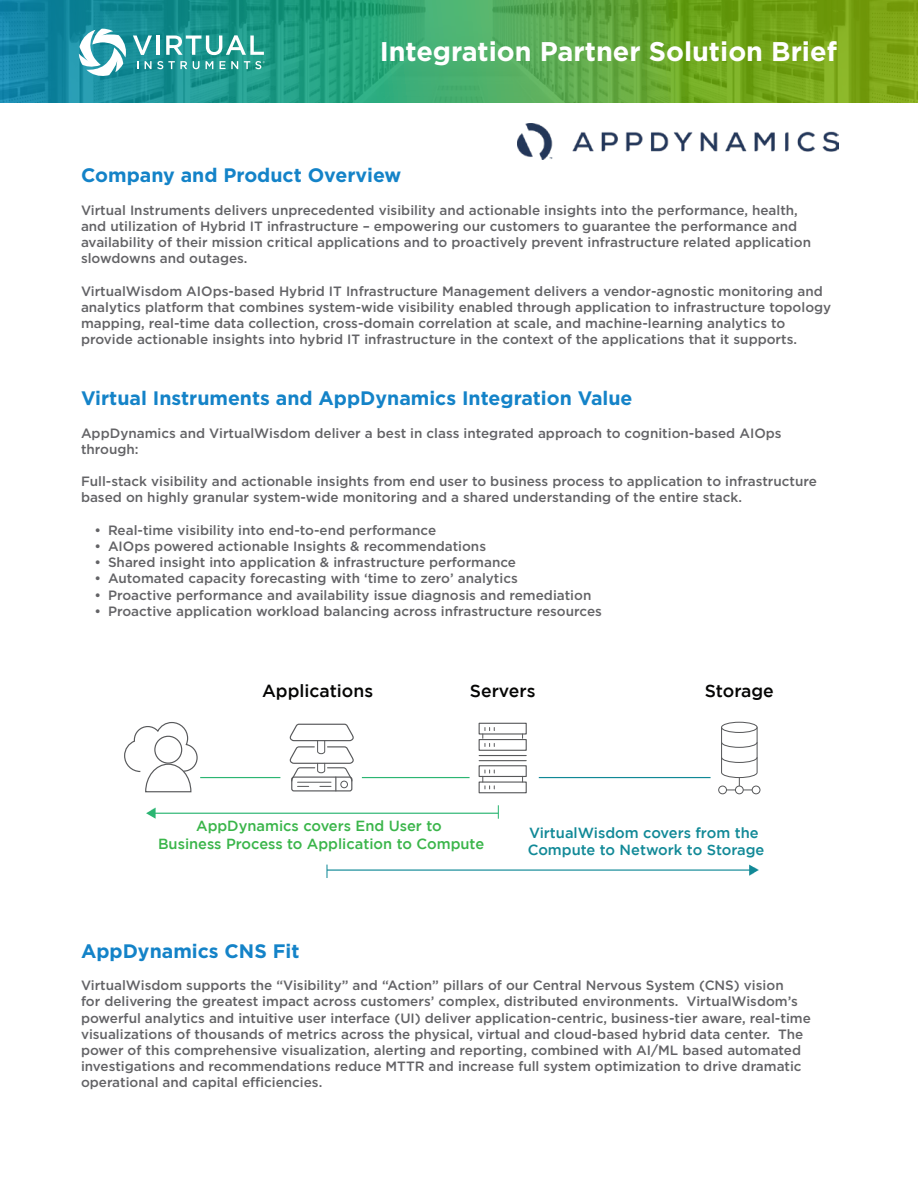
<style>
.page{position:relative;width:918px;height:1188px;background:#fff}
.page>*{position:absolute;margin:0;border:0;box-sizing:border-box;transform-origin:0 0}
.t1{font:700 27px "Gotham";color:#fff}
.Document_Type{font:700 19.5px "Gotham";color:#1483c8}
.t2{font:500 17.55px "Gotham";color:#050504}
.t3{font:500 14.7px/17.5px "Gotham";color:#3ab54a;text-align:center}
.t4{font:500 14.7px/17.5px "Gotham";color:#118997}
.Document_Type-2{font:500 13.5px/16.2px "Gotham";color:#636366}
</style>
<div class="page">
<svg style="left:0;top:0;width:918px;height:103px;background:#48a05b"></svg>
<svg style="left:133px;top:36px;width:19px;height:19px"></svg>
<hr style="left:157px;top:36px;width:3px;height:19px;background:#fff">
<svg style="left:166px;top:35px;width:98px;height:20px"></svg>
<svg style="left:145px;top:61px;width:42px;height:8px"></svg>
<svg style="left:193px;top:61px;width:6px;height:8px"></svg>
<svg style="left:206px;top:61px;width:7px;height:8px"></svg>
<svg style="left:220px;top:61px;width:18px;height:8px"></svg>
<svg style="left:244px;top:61px;width:21px;height:8px"></svg>
<svg style="left:79px;top:29px;width:47px;height:48px"></svg>
<img style="left:518px;top:124px;width:321px;height:35px">
<svg style="left:289px;top:723px;width:65px;height:68px"></svg>
<div style="left:479px;top:723px;width:48px;height:12px;border:1px solid #57585a"></div>
<div style="left:479px;top:739px;width:48px;height:12px;border:1px solid #57585a"></div>
<hr style="left:479px;top:755px;width:47px;height:1px;background:#57585a">
<hr style="left:479px;top:760px;width:47px;height:1px;background:#57585a">
<div style="left:479px;top:765px;width:48px;height:12px;border:1px solid #57585a"></div>
<div style="left:479px;top:781px;width:48px;height:12px;border:1px solid #57585a"></div>
<svg style="left:482px;top:770px;width:13px;height:19px"></svg>
<svg style="left:482px;top:728px;width:13px;height:19px"></svg>
<div style="left:735px;top:786px;width:9px;height:8px;border:1px solid #57585a;border-radius:50%"></div>
<div style="left:718px;top:786px;width:9px;height:8px;border:1px solid #57585a;border-radius:50%"></div>
<div style="left:752px;top:786px;width:8px;height:8px;border:1px solid #57585a;border-radius:50%"></div>
<div style="left:721px;top:722px;width:37px;height:11px;border:1px solid #57585a;border-radius:50%"></div>
<svg style="left:721px;top:726px;width:37px;height:65px"></svg>
<svg style="left:124px;top:722px;width:74px;height:71px"></svg>
<hr style="left:200px;top:777px;width:80px;height:1px;background:#2bb572">
<hr style="left:153px;top:813px;width:345px;height:1px;background:#2bb572">
<hr style="left:362px;top:777px;width:108px;height:1px;background:#2bb572">
<hr style="left:539px;top:777px;width:172px;height:1px;background:#118896">
<svg style="left:146px;top:808px;width:10px;height:11px"></svg>
<svg style="left:498px;top:805px;width:1px;height:14px"></svg>
<hr style="left:327px;top:869px;width:425px;height:2px;background:#118997">
<svg style="left:749px;top:865px;width:10px;height:11px"></svg>
<svg style="left:326px;top:865px;width:2px;height:13px"></svg>
<h1 class="t1" style="left:380px;top:36px;width:459px">Integration Partner Solution Brief</h1>
<p class="Document_Type" style="left:81px;top:164px;width:322px">Company and Product Overview</p>
<p class="Document_Type-2" style="left:81px;top:202px;width:732px">Virtual Instruments delivers unprecedented visibility and actionable insights into the performance, health, and utilization of Hybrid IT infrastructure – empowering our customers to guarantee the performance and availability of their mission critical applications and to proactively prevent infrastructure related application slowdowns and outages.</p>
<p class="Document_Type-2" style="left:81px;top:283px;width:752px">VirtualWisdom AIOps-based Hybrid IT Infrastructure Management delivers a vendor-agnostic monitoring and analytics platform that combines system-wide visibility enabled through application to infrastructure topology mapping, real-time data collection, cross-domain correlation at scale, and machine-learning analytics to provide actionable insights into hybrid IT infrastructure in the context of the applications that it supports.</p>
<p class="Document_Type" style="left:81px;top:387px;width:553px">Virtual Instruments and AppDynamics Integration Value</p>
<p class="Document_Type-2" style="left:81px;top:425px;width:702px">AppDynamics and VirtualWisdom deliver a best in class integrated approach to cognition-based AIOps through:</p>
<p class="Document_Type-2" style="left:81px;top:473px;width:737px">Full-stack visibility and actionable insights from end user to business process to application to infrastructure based on highly granular system-wide monitoring and a shared understanding of the entire stack.</p>
<p class="Document_Type-2" style="left:94px;top:522px;width:343px">• Real-time visibility into end-to-end performance</p>
<p class="Document_Type-2" style="left:94px;top:538px;width:393px">• AIOps powered actionable Insights &amp; recommendations</p>
<p class="Document_Type-2" style="left:94px;top:554px;width:423px">• Shared insight into application &amp; infrastructure performance</p>
<p class="Document_Type-2" style="left:94px;top:570px;width:425px">• Automated capacity forecasting with ‘time to zero’ analytics</p>
<p class="Document_Type-2" style="left:94px;top:587px;width:498px">• Proactive performance and availability issue diagnosis and remediation</p>
<p class="Document_Type-2" style="left:94px;top:603px;width:509px">• Proactive application workload balancing across infrastructure resources</p>
<p class="t2" style="left:262px;top:681px;width:113px">Applications</p>
<p class="t2" style="left:470px;top:681px;width:67px">Servers</p>
<p class="t2" style="left:705px;top:681px;width:71px">Storage</p>
<p class="t3" style="left:158px;top:817px;width:328px">AppDynamics covers End User to<br>Business Process to Application to Compute</p>
<p class="t4" style="left:528px;top:823px;width:238px">VirtualWisdom covers from the<br>Compute to Network to Storage</p>
<p class="Document_Type" style="left:81px;top:940px;width:220px">AppDynamics CNS Fit</p>
<p class="Document_Type-2" style="left:81px;top:977px;width:731px">VirtualWisdom supports the “Visibility” and “Action” pillars of our Central Nervous System (CNS) vision<br>for delivering the greatest impact across customers’ complex, distributed environments. VirtualWisdom’s powerful analytics and intuitive user interface (UI) deliver application-centric, business-tier aware, real-time visualizations of thousands of metrics across the physical, virtual and cloud-based hybrid data center. The power of this comprehensive visualization, alerting and reporting, combined with AI/ML based automated investigations and recommendations reduce MTTR and increase full system optimization to drive dramatic operational and capital efficiencies.</p>
</div>
